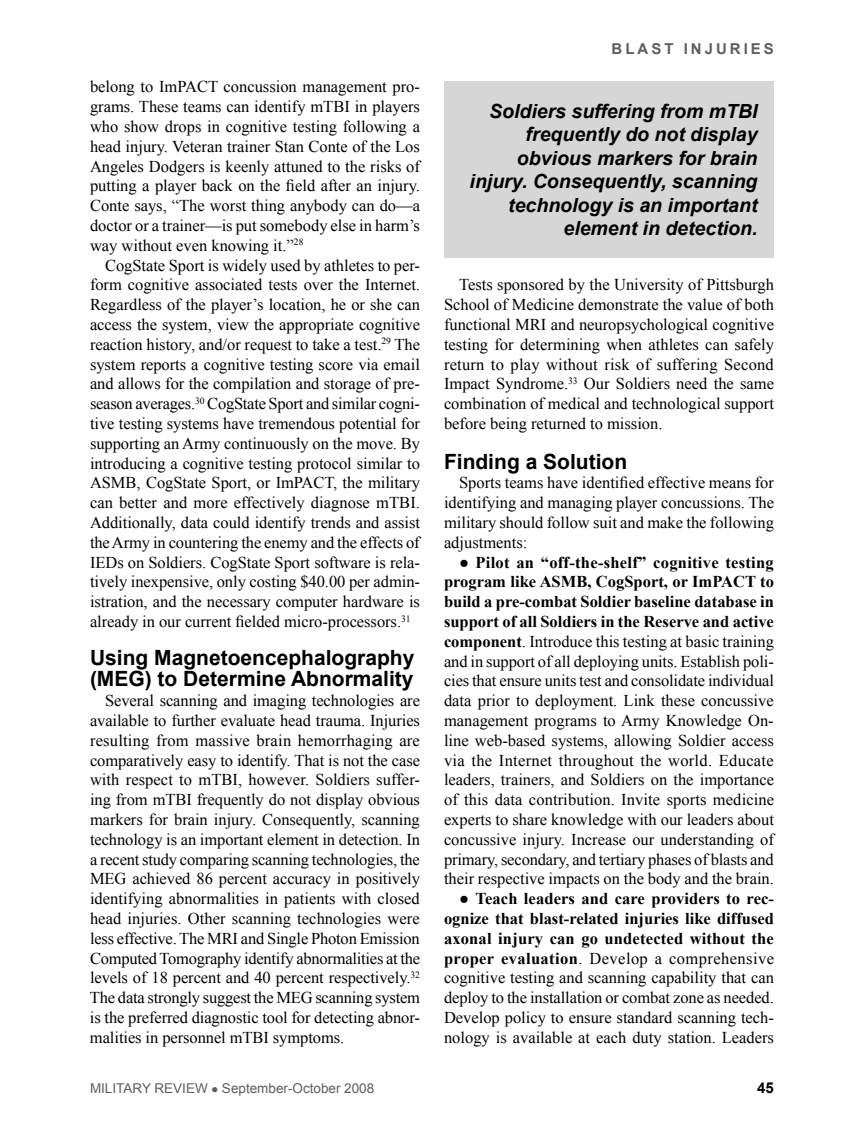
<style>
.page{position:relative;width:864px;height:1134px;background:#fff}
.page>*{position:absolute;margin:0;border:0;box-sizing:border-box;transform-origin:0 0}
.subhead{font:700 21px/21px "Arial";color:#000}
.fob{font:italic 700 19.5px/23.4px "Arial";color:#000;text-align:right}
.fob-2{font:16.5px/19.8px "Times New Roman";color:#000;text-align:justify}
.fob_Bullet{font:16.5px/19.8px "Times New Roman";color:#000;text-align:justify}
.t1{font:700 15px "Arial";letter-spacing:.2em;color:#5e5e5f}
.t2{font:700 15px "Arial";color:#000}
.t3{font:13.5px "Arial";color:#5e5e5f}
.s1{font-weight:700}
</style>
<div class="page">
<div style="left:444px;top:81px;width:330px;height:177px;background:#d6d6d7"></div>
<p class="fob-2" style="left:90px;top:77px;width:332px">belong to ImPACT concussion management pro&shy;grams. These teams can identify mTBI in players who show drops in cognitive testing following a head injury. Veteran trainer Stan Conte of the Los Angeles Dodgers is keenly attuned to the risks of putting a player back on the field after an injury.<br>Conte says, “The worst thing anybody can do—a doctor or a trainer—is put somebody else in harm’s way without even knowing it.”<sup>28</sup></p>
<p class="fob-2" style="left:90px;top:255px;width:332px;text-indent:15px">CogState Sport is widely used by athletes to per&shy;form cognitive associated tests over the Internet.<br>Regardless of the player’s location, he or she can access the system, view the appropriate cognitive reaction history, and/or request to take a test.<sup>29</sup> The system reports a cognitive testing score via email and allows for the compilation and storage of pre&shy;season averages.<sup>30</sup> CogState Sport and similar cogni&shy;tive testing systems have tremendous potential for supporting an Army continuously on the move. By introducing a cognitive testing protocol similar to ASMB, CogState Sport, or ImPACT, the military can better and more effectively diagnose mTBI.<br>Additionally, data could identify trends and assist the Army in countering the enemy and the effects of IEDs on Soldiers. CogState Sport software is rela&shy;tively inexpensive, only costing $40.00 per admin&shy;istration, and the necessary computer hardware is already in our current fielded micro-processors.<sup>31</sup></p>
<p class="subhead" style="left:90px;top:648px;width:326px">Using Magnetoencephalography (MEG) to Determine Abnormality</p>
<p class="fob-2" style="left:90px;top:691px;width:332px;text-indent:15px">Several scanning and imaging technologies are available to further evaluate head trauma. Injuries resulting from massive brain hemorrhaging are comparatively easy to identify. That is not the case with respect to mTBI, however. Soldiers suffer&shy;ing from mTBI frequently do not display obvious markers for brain injury. Consequently, scanning technology is an important element in detection. In a recent study comparing scanning technologies, the MEG achieved 86 percent accuracy in positively identifying abnormalities in patients with closed head injuries. Other scanning technologies were less effective. The MRI and Single Photon Emission Computed Tomography identify abnormalities at the levels of 18 percent and 40 percent respectively.<sup>32<br></sup>The data strongly suggest the MEG scanning system is the preferred diagnostic tool for detecting abnor&shy;malities in personnel mTBI symptoms.</p>
<p class="t1" style="left:612px;top:39px;width:164px">BLAST INJURIES</p>
<p class="fob" style="left:470px;top:100px;width:289px">Soldiers suffering from mTBI frequently do not display obvious markers for brain injury. Consequently, scanning technology is an important element in detection.</p>
<p class="fob-2" style="left:444px;top:275px;width:332px;text-indent:15px">Tests sponsored by the University of Pittsburgh School of Medicine demonstrate the value of both functional MRI and neuropsychological cognitive testing for determining when athletes can safely return to play without risk of suffering Second Impact Syndrome.<sup>33</sup> Our Soldiers need the same combination of medical and technological support before being returned to mission.</p>
<p class="subhead" style="left:444px;top:451px;width:185px">Finding a Solution</p>
<p class="fob-2" style="left:444px;top:473px;width:332px;text-indent:15px">Sports teams have identified effective means for identifying and managing player concussions. The military should follow suit and make the following adjustments:</p>
<p class="fob_Bullet" style="left:444px;top:552px;width:332px;text-indent:15px">● <span class="s1">Pilot an “off-the-shelf” cognitive testing program like ASMB, CogSport, or ImPACT to build a pre-combat Soldier baseline database in support of all Soldiers in the Reserve and active component</span>. Introduce this testing at basic training and in support of all deploying units. Establish poli&shy;cies that ensure units test and consolidate individual data prior to deployment. Link these concussive management programs to Army Knowledge On&shy;line web-based systems, allowing Soldier access via the Internet throughout the world. Educate leaders, trainers, and Soldiers on the importance of this data contribution. Invite sports medicine experts to share knowledge with our leaders about concussive injury. Increase our understanding of primary, secondary, and tertiary phases of blasts and their respective impacts on the body and the brain.</p>
<p class="fob_Bullet" style="left:444px;top:889px;width:332px;text-indent:15px">● <span class="s1">Teach leaders and care providers to rec&shy;ognize that blast-related injuries like diffused axonal injury can go undetected without the proper evaluation</span>. Develop a comprehensive cognitive testing and scanning capability that can deploy to the installation or combat zone as needed.<br>Develop policy to ensure standard scanning tech&shy;nology is available at each duty station. Leaders</p>
<p class="t3" style="left:90px;top:1080px;width:286px">MILITARY REVIEW ● September-October 2008</p>
<p class="t2" style="left:757px;top:1078px;width:18px">45</p>
</div>
